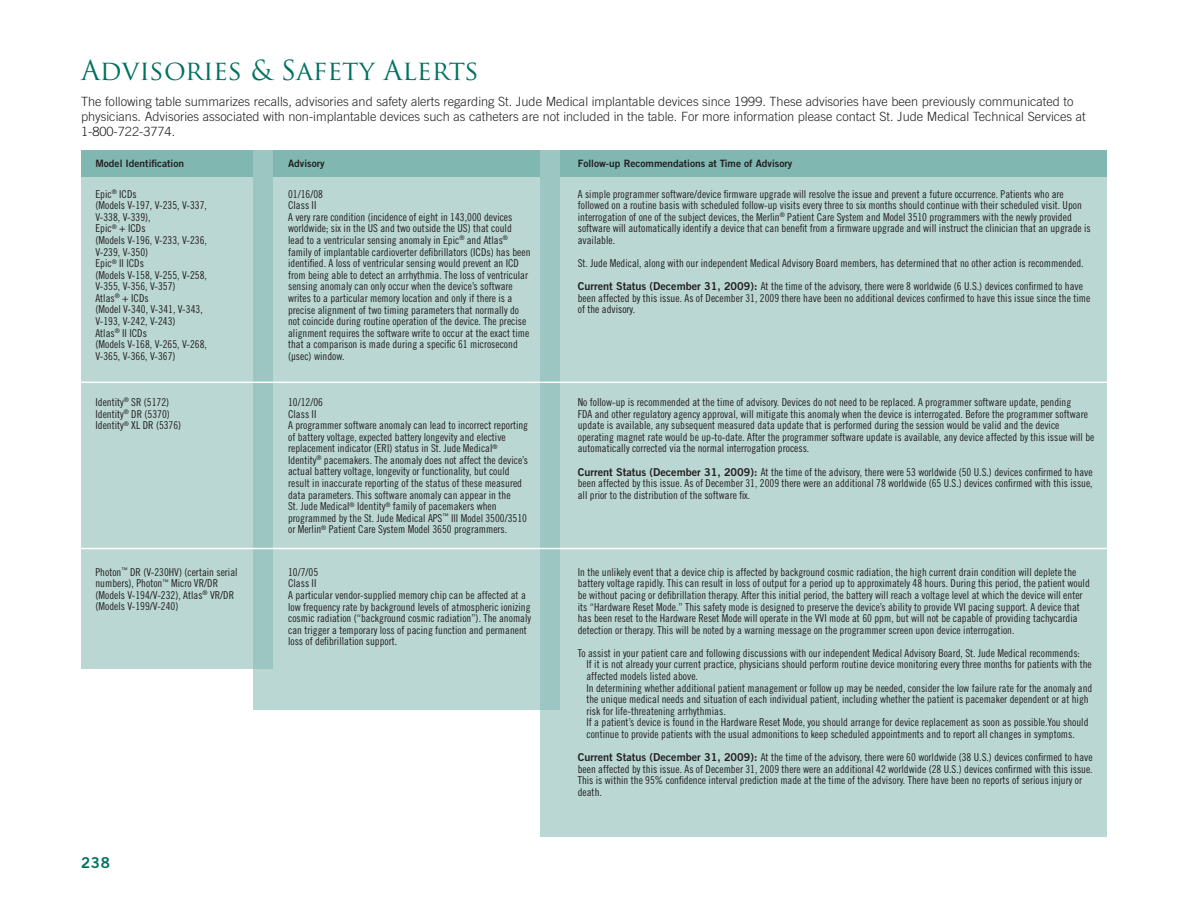
<style>
.page{position:relative;width:1188px;height:918px;background:#fff}
.page>*{position:absolute;margin:0;border:0;box-sizing:border-box;transform-origin:0 0}
.t1{font:27px "Trajan Pro";color:#007161}
.t2{font:15px "Trade Gothic Bold Two";color:#007161}
.t3{font:300 12.75px/15px "Trade Gothic";color:#231f20}
.t4{font:10.8px/11.6px "Trade Gothic Cond Eighteen";color:#231f20}
.t5{font:10.2px "Trade Gothic Bold Two";color:#231f20}
.s1{font-family:"Trade Gothic Bold Two"}
</style>
<div class="page">
<div style="left:540px;top:150px;width:567px;height:687px;background:#bad7d3"></div>
<div style="left:253px;top:150px;width:361px;height:560px;background:#bad7d3"></div>
<div style="left:81px;top:150px;width:182px;height:519px;background:#bad7d3"></div>
<div style="left:81px;top:150px;width:1026px;height:26px;background:#80b7b1"></div>
<div style="left:253px;top:150px;width:20px;height:519px;background:#9cc6c1"></div>
<div style="left:540px;top:150px;width:19px;height:560px;background:#9cc6c1"></div>
<hr style="left:81px;top:382px;width:1026px;height:1px;background:#fff">
<hr style="left:81px;top:548px;width:1026px;height:1px;background:#fff">
<h1 class="t1" style="left:81px;top:53px;width:400px">Advisories &amp; Safety Alerts</h1>
<p class="t3" style="left:81px;top:94px;width:1006px">The following table summarizes recalls, advisories and safety alerts regarding St. Jude Medical implantable devices since 1999. These advisories have been previously communicated to physicians. Advisories associated with non-implantable devices such as catheters are not included in the table. For more information please contact St. Jude Medical Technical Services at<br>1-800-722-3774.</p>
<p class="t5" style="left:95px;top:157px;width:90px">Model Identification</p>
<p class="t5" style="left:288px;top:157px;width:38px">Advisory</p>
<p class="t5" style="left:578px;top:157px;width:216px">Follow-up Recommendations at Time of Advisory</p>
<p class="t4" style="left:95px;top:188px;width:113px">Epic<sup>®</sup> ICDs<br>(Models V-197, V-235, V-337,<br>V-338, V-339),<br>Epic<sup>®</sup> + ICDs<br>(Models V-196, V-233, V-236,<br>V-239, V-350)<br>Epic<sup>®</sup> II ICDs<br>(Models V-158, V-255, V-258,<br>V-355, V-356, V-357)<br>Atlas<sup>®</sup> + ICDs<br>(Model V-340, V-341, V-343,<br>V-193, V-242, V-243)<br>Atlas<sup>®</sup> II ICDs<br>(Models V-168, V-265, V-268,<br>V-365, V-366, V-367)</p>
<p class="t4" style="left:95px;top:396px;width:87px">Identity<sup>®</sup> SR (5172)<br>Identity<sup>®</sup> DR (5370)<br>Identity<sup>®</sup> XL DR (5376)</p>
<p class="t4" style="left:95px;top:566px;width:144px">Photon<sup>™</sup> DR (V-230HV) (certain serial numbers), Photon<sup>™</sup> Micro VR/DR (Models V-194/V-232), Atlas<sup>®</sup> VR/DR (Models V-199/V-240)</p>
<h2 class="t2" style="left:81px;top:853px;width:30px">238</h2>
<p class="t4" style="left:288px;top:188px;width:244px">01/16/08<br>Class II<br>A very rare condition (incidence of eight in 143,000 devices worldwide; six in the US and two outside the US) that could lead to a ventricular sensing anomaly in Epic<sup>®</sup> and Atlas<sup>® </sup>family of implantable cardioverter defibrillators (ICDs) has been identified. A loss of ventricular sensing would prevent an ICD from being able to detect an arrhythmia. The loss of ventricular sensing anomaly can only occur when the device’s software writes to a particular memory location and only if there is a precise alignment of two timing parameters that normally do not coincide during routine operation of the device. The precise alignment requires the software write to occur at the exact time that a comparison is made during a specific 61 microsecond (µsec) window.</p>
<p class="t4" style="left:288px;top:396px;width:242px">10/12/06<br>Class II<br>A programmer software anomaly can lead to incorrect reporting of battery voltage, expected battery longevity and elective replacement indicator (ERI) status in St. Jude Medical<sup>® </sup>Identity<sup>®</sup> pacemakers. The anomaly does not affect the device’s actual battery voltage, longevity or functionality, but could result in inaccurate reporting of the status of these measured data parameters. This software anomaly can appear in the<br>St. Jude Medical<sup>®</sup> Identity<sup>®</sup> family of pacemakers when programmed by the St. Jude Medical APS<sup>™</sup> III Model 3500/3510 or Merlin<sup>®</sup> Patient Care System Model 3650 programmers.</p>
<p class="t4" style="left:288px;top:566px;width:244px">10/7/05<br>Class II<br>A particular vendor-supplied memory chip can be affected at a low frequency rate by background levels of atmospheric ionizing cosmic radiation (“background cosmic radiation”). The anomaly can trigger a temporary loss of pacing function and permanent loss of defibrillation support.</p>
<p class="t4" style="left:578px;top:188px;width:515px">A simple programmer software/device firmware upgrade will resolve the issue and prevent a future occurrence. Patients who are followed on a routine basis with scheduled follow-up visits every three to six months should continue with their scheduled visit. Upon interrogation of one of the subject devices, the Merlin<sup>®</sup> Patient Care System and Model 3510 programmers with the newly provided software will automatically identify a device that can benefit from a firmware upgrade and will instruct the clinician that an upgrade is available.</p>
<p class="t4" style="left:578px;top:252px;width:507px;line-height:23.1px">St. Jude Medical, along with our independent Medical Advisory Board members, has determined that no other action is recommended.<br><span class="s1">Current Status (December 31, 2009):</span> At the time of the advisory, there were 8 worldwide (6 U.S.) devices confirmed to have</p>
<p class="t4" style="left:578px;top:292px;width:514px">been affected by this issue. As of December 31, 2009 there have been no additional devices confirmed to have this issue since the time of the advisory.</p>
<p class="t4" style="left:578px;top:396px;width:518px">No follow-up is recommended at the time of advisory. Devices do not need to be replaced. A programmer software update, pending<br>FDA and other regulatory agency approval, will mitigate this anomaly when the device is interrogated. Before the programmer software update is available, any subsequent measured data update that is performed during the session would be valid and the device operating magnet rate would be up-to-date. After the programmer software update is available, any device affected by this issue will be automatically corrected via the normal interrogation process.</p>
<p class="t4" style="left:578px;top:466px;width:516px;text-align:justify"><span class="s1">Current Status (December 31, 2009):</span> At the time of the advisory, there were 53 worldwide (50 U.S.) devices confirmed to have been affected by this issue. As of December 31, 2009 there were an additional 78 worldwide (65 U.S.) devices confirmed with this issue, all prior to the distribution of the software fix.</p>
<p class="t4" style="left:578px;top:566px;width:514px">In the unlikely event that a device chip is affected by background cosmic radiation, the high current drain condition will deplete the battery voltage rapidly. This can result in loss of output for a period up to approximately 48 hours. During this period, the patient would be without pacing or defibrillation therapy. After this initial period, the battery will reach a voltage level at which the device will enter its “Hardware Reset Mode.” This safety mode is designed to preserve the device’s ability to provide VVI pacing support. A device that has been reset to the Hardware Reset Mode will operate in the VVI mode at 60 ppm, but will not be capable of providing tachycardia detection or therapy. This will be noted by a warning message on the programmer screen upon device interrogation.</p>
<p class="t4" style="left:586px;top:647px;width:507px;text-indent:-9px">To assist in your patient care and following discussions with our independent Medical Advisory Board, St. Jude Medical recommends:<br>If it is not already your current practice, physicians should perform routine device monitoring every three months for patients with the affected models listed above.<br>In determining whether additional patient management or follow up may be needed, consider the low failure rate for the anomaly and the unique medical needs and situation of each individual patient, including whether the patient is pacemaker dependent or at high risk for life-threatening arrhythmias.<br>If a patient’s device is found in the Hardware Reset Mode, you should arrange for device replacement as soon as possible.You should continue to provide patients with the usual admonitions to keep scheduled appointments and to report all changes in symptoms.</p>
<p class="t4" style="left:578px;top:751px;width:516px"><span class="s1">Current Status (December 31, 2009):</span> At the time of the advisory, there were 60 worldwide (38 U.S.) devices confirmed to have been affected by this issue. As of December 31, 2009 there were an additional 42 worldwide (28 U.S.) devices confirmed with this issue.<br>This is within the 95% confidence interval prediction made at the time of the advisory. There have been no reports of serious injury or death.</p>
</div>
